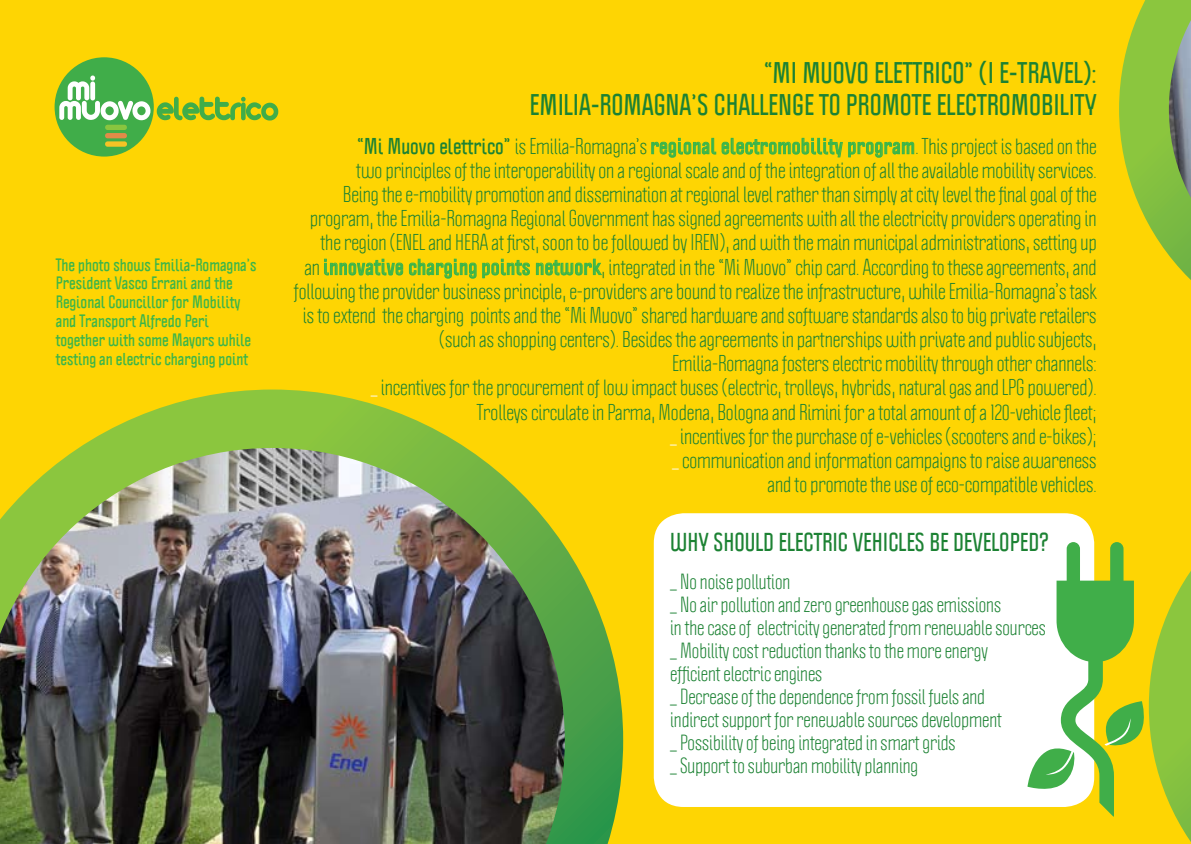
<style>
.page{position:relative;width:1191px;height:844px;background:#fff}
.page>*{position:absolute;margin:0;border:0;box-sizing:border-box;transform-origin:0 0}
.t1{font:700 26.25px/31.5px "Politica";color:#1c8233;text-align:right}
.t2{font:700 22.75px "Politica";color:#1c8233}
.t3{font:20.12px/24.2px "Politica";color:#1c8233;text-align:right}
.t4{font:19.25px/23.1px "Politica";color:#1c8233}
.t5{font:700 15.75px/18.9px "Politica";color:#3ab54a}
.s1{font-weight:700}
.s2{font-weight:700;color:#3ab54a}
.s3{font-size:19.25px;color:#fff}
</style>
<div class="page">
<div style="left:0;top:0;width:1191px;height:843px;background:#fed503"></div>
<div style="left:55px;top:57px;width:99px;height:99px;background:#40ad49;border-radius:50%"></div>
<svg style="left:59px;top:75px;width:91px;height:72px"></svg>
<svg style="left:157px;top:97px;width:121px;height:23px"></svg>
<svg style="left:651px;top:137px;width:263px;height:21px"></svg>
<svg style="left:324px;top:258px;width:278px;height:21px"></svg>
<div style="left:654px;top:513px;width:440px;height:293px;background:#fff;border-radius:30px"></div>
<img style="left:0;top:389px;width:623px;height:454px">
<svg style="left:1119px;top:0;width:72px;height:280px"></svg>
<svg style="left:1027px;top:513px;width:164px;height:329px"></svg>
<p class="t5" style="left:56px;top:255px;width:202px">The photo shows Emilia-Romagna’s<br>President Vasco Errani and the<br>Regional Councillor for Mobility and Transport Alfredo Peri together with some Mayors while testing an electric charging point</p>
<h1 class="t1" style="left:529px;top:57px;width:568px">“Mi Muovo elettrico” (I e-travel):<br>Emilia-Romagna’s challenge to promote electromobility</h1>
<p class="t3" style="left:294px;top:134px;width:804px"><span class="s1">“Mi Muovo elettrico”</span> is Emilia-Romagna’s <span class="s2">regional electromobility program</span>. This project is based on the<br>two principles of the interoperability on a regional scale and of the integration of all the available mobility services.<br>Being the e-mobility promotion and dissemination at regional level rather than simply at city level the final goal of the program, the Emilia-Romagna Regional Government has signed agreements with all the electricity providers operating in the region (ENEL and HERA at first, soon to be followed by IREN), and with the main municipal administrations, setting up<br>an <span class="s2">innovative charging points network</span>, integrated in the “Mi Muovo” chip card. According to these agreements, and following the provider business principle, e-providers are bound to realize the infrastructure, while Emilia-Romagna’s task is to extend the charging points and the “Mi Muovo” shared hardware and software standards also to big private retailers (such as shopping centers). Besides the agreements in partnerships with private and public subjects,<br>Emilia-Romagna fosters electric mobility through other channels:<br><span class="s3">_</span> incentives for the procurement of low impact buses (electric, trolleys, hybrids, natural gas and LPG powered).<br>Trolleys circulate in Parma, Modena, Bologna and Rimini for a total amount of a 120-vehicle fleet;<br><span class="s3">_</span> incentives for the purchase of e-vehicles (scooters and e-bikes);<br><span class="s3">_</span> communication and information campaigns to raise awareness<br>and to promote the use of eco-compatible vehicles.</p>
<p class="t2" style="left:670px;top:526px;width:380px">Why should electric vehicles be developed?</p>
<p class="t4" style="left:670px;top:569px;width:377px">_ No noise pollution<br>_ No air pollution and zero greenhouse gas emissions<br>in the case of electricity generated from renewable sources _ Mobility cost reduction thanks to the more energy<br>efficient electric engines<br>_ Decrease of the dependence from fossil fuels and<br>indirect support for renewable sources development<br>_ Possibility of being integrated in smart grids<br>_ Support to suburban mobility planning</p>
</div>
